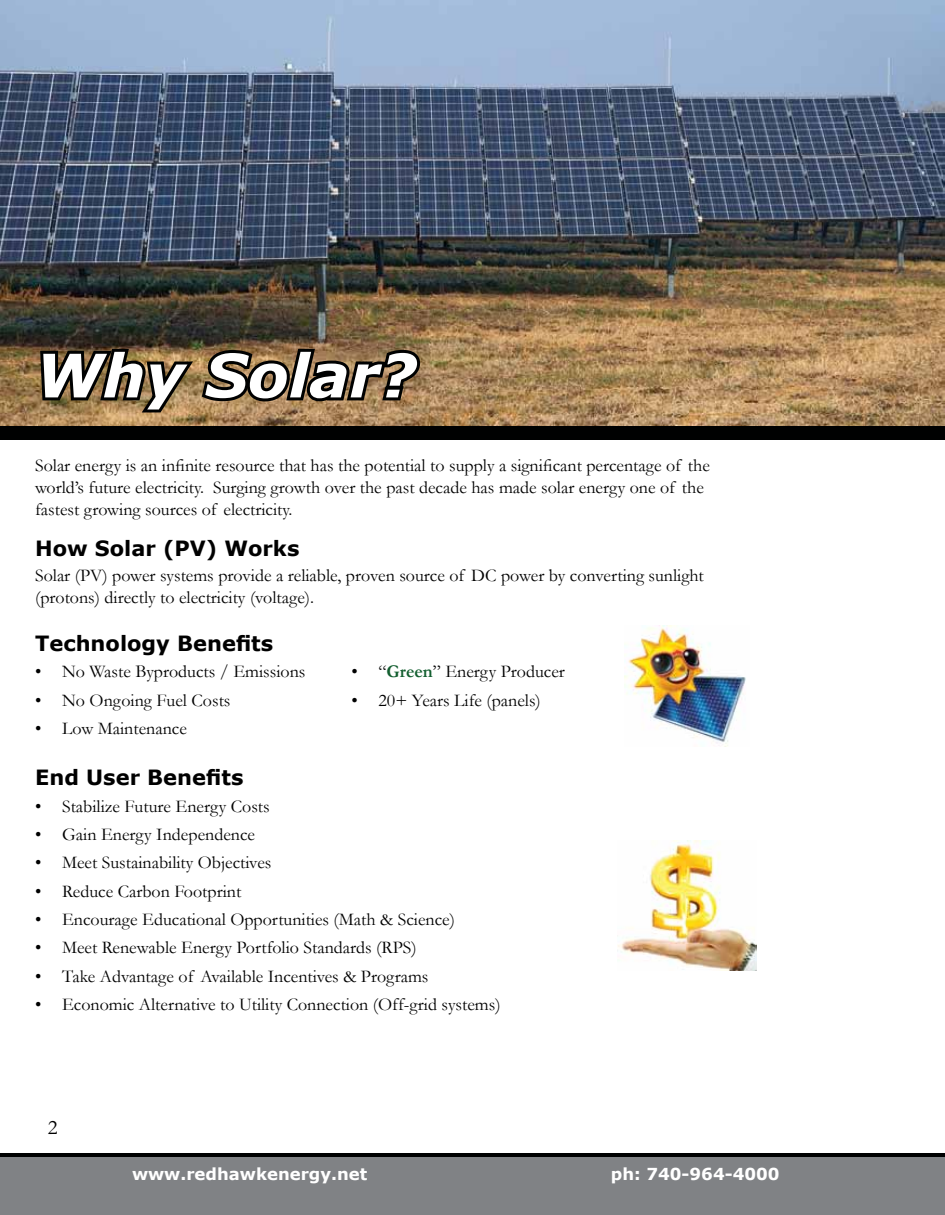
<style>
.page{position:relative;width:945px;height:1215px;background:#fff}
.page>*{position:absolute;margin:0;border:0;box-sizing:border-box;transform-origin:0 0}
.t1{font:italic 700 60px "Verdana";color:#fff}
.t2{font:700 21px "Verdana";color:#000}
.t3{font:21px "Garamond";color:#000}
.t4{font:18px/21.6px "Garamond";color:#000101}
.t5{font:700 16.5px "Verdana";color:#fff}
.s1{font-weight:700;color:#135f30}
</style>
<div class="page">
<img style="left:0;top:0;width:945px;height:426px">
<svg style="left:37px;top:345px;width:387px;height:70px"></svg>
<div style="left:0;top:426px;width:945px;height:14px;background:#000101"></div>
<div style="left:0;top:1157px;width:945px;height:58px;background:#808285"></div>
<hr style="left:0;top:1153px;width:945px;height:4px;background:#000101">
<img style="left:624px;top:626px;width:122px;height:120px">
<img style="left:617px;top:841px;width:140px;height:130px">
<h1 class="t1" style="left:35px;top:333px;width:383px">Why Solar?</h1>
<p class="t4" style="left:35px;top:454px;width:676px">Solar energy is an infinite resource that has the potential to supply a significant percentage of the world’s future electricity. Surging growth over the past decade has made solar energy one of the fastest growing sources of electricity.</p>
<p class="t2" style="left:35px;top:533px;width:266px">How Solar (PV) Works</p>
<p class="t4" style="left:35px;top:565px;width:670px">Solar (PV) power systems provide a reliable, proven source of DC power by converting sunlight (protons) directly to electricity (voltage).</p>
<p class="t2" style="left:35px;top:628px;width:240px">Technology Benefits</p>
<p class="t4" style="left:35px;top:660px;width:272px">• No Waste Byproducts / Emissions</p>
<p class="t4" style="left:35px;top:689px;width:197px">• No Ongoing Fuel Costs</p>
<p class="t4" style="left:35px;top:717px;width:153px">• Low Maintenance</p>
<p class="t2" style="left:35px;top:762px;width:210px">End User Benefits</p>
<p class="t4" style="left:352px;top:660px;width:215px">• “<span class="s1">Green</span>” Energy Producer</p>
<p class="t4" style="left:352px;top:689px;width:191px">• 20+ Years Life (panels)</p>
<p class="t4" style="left:35px;top:795px;width:236px">• Stabilize Future Energy Costs</p>
<p class="t4" style="left:35px;top:823px;width:222px">• Gain Energy Independence</p>
<p class="t4" style="left:35px;top:851px;width:238px">• Meet Sustainability Objectives</p>
<p class="t4" style="left:35px;top:880px;width:208px">• Reduce Carbon Footprint</p>
<p class="t4" style="left:35px;top:908px;width:421px">• Encourage Educational Opportunities (Math &amp; Science)</p>
<p class="t4" style="left:35px;top:936px;width:383px">• Meet Renewable Energy Portfolio Standards (RPS)</p>
<p class="t4" style="left:35px;top:965px;width:395px">• Take Advantage of Available Incentives &amp; Programs</p>
<p class="t4" style="left:35px;top:993px;width:467px">• Economic Alternative to Utility Connection (Off-grid systems)</p>
<p class="t3" style="left:48px;top:1113px;width:11px">2</p>
<p class="t5" style="left:132px;top:1163px;width:237px">www.redhawkenergy.net</p>
<p class="t5" style="left:611px;top:1163px;width:170px">ph: 740-964-4000</p>
</div>
